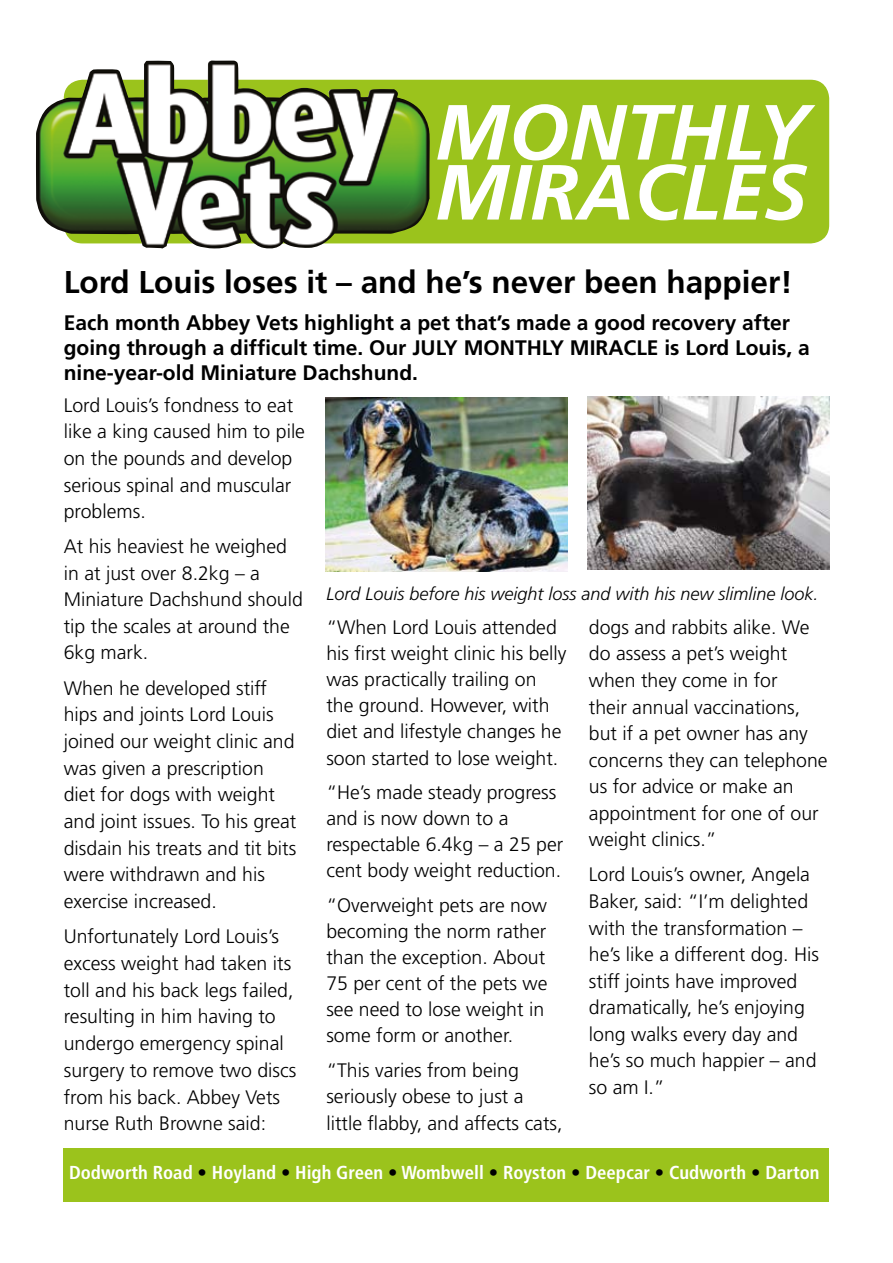
<style>
.page{position:relative;width:893px;height:1263px;background:#fff}
.page>*{position:absolute;margin:0;border:0;box-sizing:border-box;transform-origin:0 0}
.t1{font:italic 700 78px/60px "Frutiger";color:#fff}
.t2{font:700 31.5px "Frutiger";color:#000}
.t3{font:700 21px/25.2px "Frutiger";color:#000}
.t4{font:300 19.5px/26.5px "Frutiger";color:#000}
.t5{font:700 condensed 18.75px "Frutiger";color:#fff}
.t6{font:italic 300 18px "Frutiger";color:#000}
.s1{color:#000}
</style>
<div class="page">
<div style="left:65px;top:80px;width:763px;height:163px;background:#9bc31c;border-radius:18px"></div>
<div style="left:64px;top:80px;width:765px;height:163px;border:2px solid #9bc31c;border-radius:18px"></div>
<div style="left:64px;top:1148px;width:765px;height:53px;background:#9bc31c"></div>
<img style="left:36px;top:60px;width:394px;height:189px">
<img style="left:588px;top:397px;width:241px;height:173px">
<img style="left:325px;top:398px;width:243px;height:173px">
<h1 class="t1" style="left:435px;top:102px;width:376px">MONTHLY<br>MIRACLES</h1>
<h2 class="t2" style="left:64px;top:264px;width:730px">Lord Louis loses it – and he’s never been happier!</h2>
<p class="t3" style="left:64px;top:310px;width:748px">Each month Abbey Vets highlight a pet that’s made a good recovery after going through a difficult time. Our JULY MONTHLY MIRACLE is Lord Louis, a nine-year-old Miniature Dachshund.</p>
<p class="t4" style="left:64px;top:392px;width:243px">Lord Louis’s fondness to eat like a king caused him to pile on the pounds and develop serious spinal and muscular problems.</p>
<p class="t4" style="left:64px;top:533px;width:241px">At his heaviest he weighed in at just over 8.2kg – a<br>Miniature Dachshund should tip the scales at around the<br>6kg mark.</p>
<p class="t4" style="left:64px;top:674px;width:234px">When he developed stiff hips and joints Lord Louis joined our weight clinic and was given a prescription diet for dogs with weight and joint issues. To his great disdain his treats and tit bits were withdrawn and his exercise increased.</p>
<p class="t4" style="left:64px;top:923px;width:234px">Unfortunately Lord Louis’s excess weight had taken its toll and his back legs failed, resulting in him having to undergo emergency spinal surgery to remove two discs from his back. Abbey Vets nurse Ruth Browne said:</p>
<p class="t6" style="left:326px;top:583px;width:494px">Lord Louis before his weight loss and with his new slimline look.</p>
<p class="t4" style="left:326px;top:614px;width:242px;line-height:26.1px">“When Lord Louis attended his first weight clinic his belly was practically trailing on the ground. However, with diet and lifestyle changes he soon started to lose weight.</p>
<p class="t4" style="left:326px;top:779px;width:238px;line-height:26.1px">“He’s made steady progress and is now down to a respectable 6.4kg – a 25 per cent body weight reduction.</p>
<p class="t4" style="left:326px;top:892px;width:223px;line-height:26.1px">“Overweight pets are now becoming the norm rather than the exception. About<br>75 per cent of the pets we see need to lose weight in some form or another.</p>
<p class="t4" style="left:326px;top:1057px;width:238px">“This varies from being seriously obese to just a little flabby, and affects cats,</p>
<p class="t4" style="left:589px;top:614px;width:240px">dogs and rabbits alike. We do assess a pet’s weight when they come in for<br>their annual vaccinations, but if a pet owner has any concerns they can telephone us for advice or make an appointment for one of our weight clinics.”</p>
<p class="t4" style="left:589px;top:861px;width:232px">Lord Louis’s owner, Angela<br>Baker, said: “I’m delighted with the transformation – he’s like a different dog. His stiff joints have improved dramatically, he’s enjoying long walks every day and he’s so much happier – and so am I.”</p>
<p class="t5" style="left:69px;top:1161px;width:752px">Dodworth Road <span class="s1">•</span> Hoyland <span class="s1">•</span> High Green <span class="s1">•</span> Wombwell <span class="s1">•</span> Royston <span class="s1">•</span> Deepcar <span class="s1">•</span> Cudworth <span class="s1">•</span> Darton</p>
</div>
